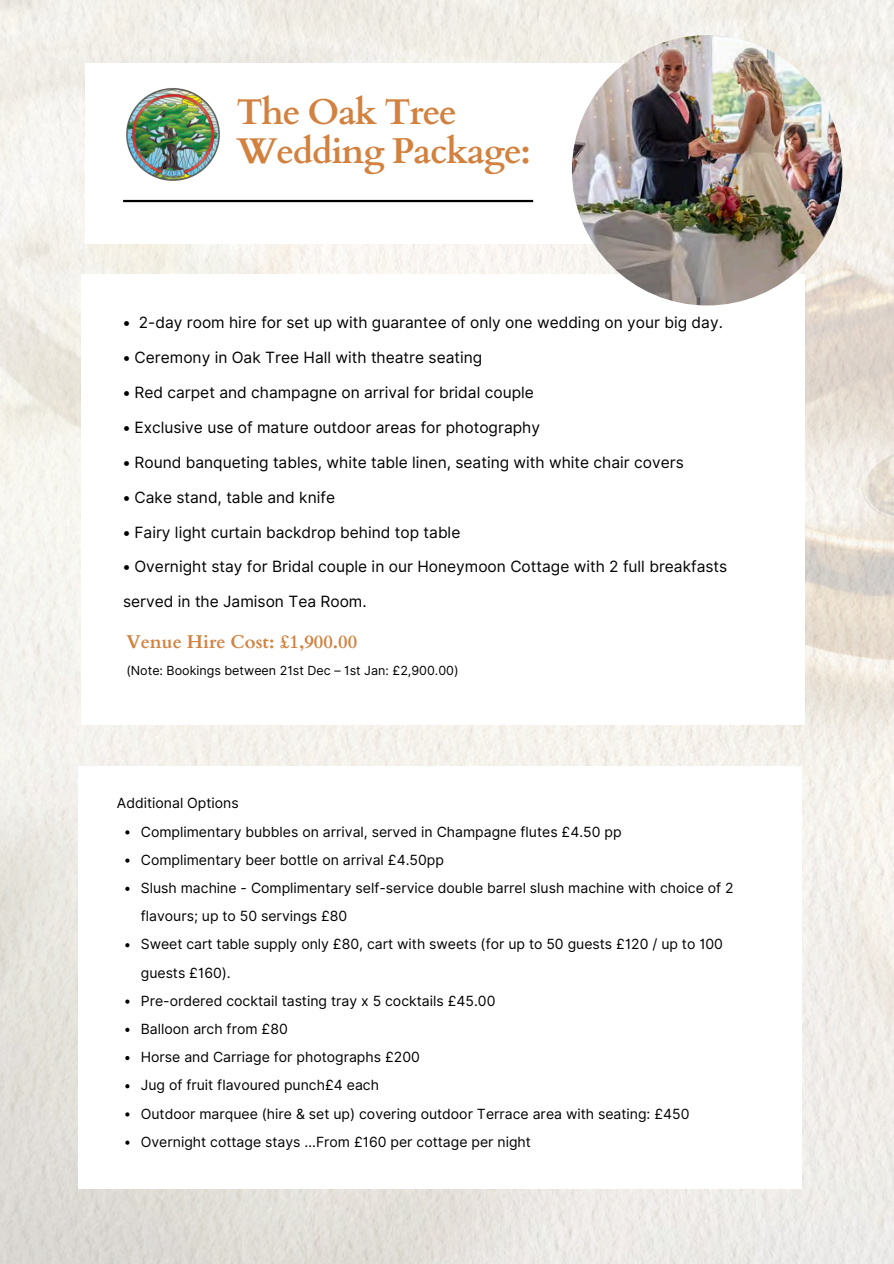
<style>
.page{position:relative;width:894px;height:1264px;background:#fff}
.page>*{position:absolute;margin:0;border:0;box-sizing:border-box;transform-origin:0 0}
.t1{font:700 35.85px/39px "Cardo";letter-spacing:-.035em;color:#d2813f}
.t2{font:700 18.45px "Cardo";color:#d2813f}
.t3{font:15.6px "Inter";color:#000}
.t4{font:13.95px/28.2px "Inter";color:#000}
.t5{font:12.6px "Inter";color:#000}
</style>
<div class="page">
<img style="left:0;top:0;width:893px;height:1263px">
<div style="left:85px;top:63px;width:677px;height:181px;background:#fff"></div>
<hr style="left:123px;top:200px;width:410px;height:2px;background:#000">
<div style="left:81px;top:274px;width:722px;height:450px;background:#fff"></div>
<div style="left:78px;top:766px;width:723px;height:423px;background:#fff"></div>
<img style="left:571px;top:35px;width:271px;height:270px;border-radius:50%">
<img style="left:126px;top:88px;width:94px;height:93px">
<svg style="left:125px;top:830px;width:4px;height:4px"></svg>
<svg style="left:125px;top:858px;width:4px;height:4px"></svg>
<svg style="left:125px;top:886px;width:4px;height:4px"></svg>
<svg style="left:125px;top:943px;width:4px;height:4px"></svg>
<svg style="left:125px;top:999px;width:4px;height:4px"></svg>
<svg style="left:125px;top:1027px;width:4px;height:4px"></svg>
<svg style="left:125px;top:1056px;width:4px;height:4px"></svg>
<svg style="left:125px;top:1084px;width:4px;height:4px"></svg>
<svg style="left:125px;top:1112px;width:4px;height:4px"></svg>
<svg style="left:125px;top:1140px;width:4px;height:4px"></svg>
<p class="t1" style="left:236px;top:93px;width:296px">The Oak Tree<br>Wedding Package:</p>
<h1 class="t3" style="left:123px;top:313px;width:601px">• 2-day room hire for set up with guarantee of only one wedding on your big day.</h1>
<h1 class="t3" style="left:123px;top:348px;width:360px">• Ceremony in Oak Tree Hall with theatre seating</h1>
<h1 class="t3" style="left:123px;top:383px;width:412px">• Red carpet and champagne on arrival for bridal couple</h1>
<h1 class="t3" style="left:123px;top:418px;width:418px">• Exclusive use of mature outdoor areas for photography</h1>
<h1 class="t3" style="left:123px;top:452px;width:562px">• Round banqueting tables, white table linen, seating with white chair covers</h1>
<h1 class="t3" style="left:123px;top:487px;width:213px">• Cake stand, table and knife</h1>
<h1 class="t3" style="left:123px;top:522px;width:339px">• Fairy light curtain backdrop behind top table</h1>
<h1 class="t3" style="left:123px;top:557px;width:605px">• Overnight stay for Bridal couple in our Honeymoon Cottage with 2 full breakfasts</h1>
<h1 class="t3" style="left:123px;top:592px;width:245px">served in the Jamison Tea Room.</h1>
<p class="t2" style="left:126px;top:629px;width:232px">Venue Hire Cost: £1,900.00</p>
<p class="t5" style="left:126px;top:663px;width:333px">(Note: Bookings between 21st Dec – 1st Jan: £2,900.00)</p>
<h2 class="t4" style="left:117px;top:789px;width:123px">Additional Options</h2>
<p class="t4" style="left:141px;top:817px;width:482px">Complimentary bubbles on arrival, served in Champagne flutes £4.50 pp</p>
<p class="t4" style="left:141px;top:845px;width:304px">Complimentary beer bottle on arrival £4.50pp</p>
<h2 class="t4" style="left:141px;top:873px;width:594px">Slush machine - Complimentary self-service double barrel slush machine with choice of 2 flavours; up to 50 servings £80</h2>
<p class="t4" style="left:141px;top:930px;width:583px">Sweet cart table supply only £80, cart with sweets (for up to 50 guests £120 / up to 100 guests £160).</p>
<p class="t4" style="left:141px;top:986px;width:356px">Pre-ordered cocktail tasting tray x 5 cocktails £45.00</p>
<p class="t4" style="left:141px;top:1014px;width:148px">Balloon arch from £80</p>
<p class="t4" style="left:141px;top:1043px;width:280px">Horse and Carriage for photographs £200</p>
<p class="t4" style="left:141px;top:1071px;width:240px">Jug of fruit flavoured punch£4 each</p>
<p class="t4" style="left:141px;top:1099px;width:550px">Outdoor marquee (hire &amp; set up) covering outdoor Terrace area with seating: £450</p>
<p class="t4" style="left:141px;top:1127px;width:391px">Overnight cottage stays …From £160 per cottage per night</p>
</div>
